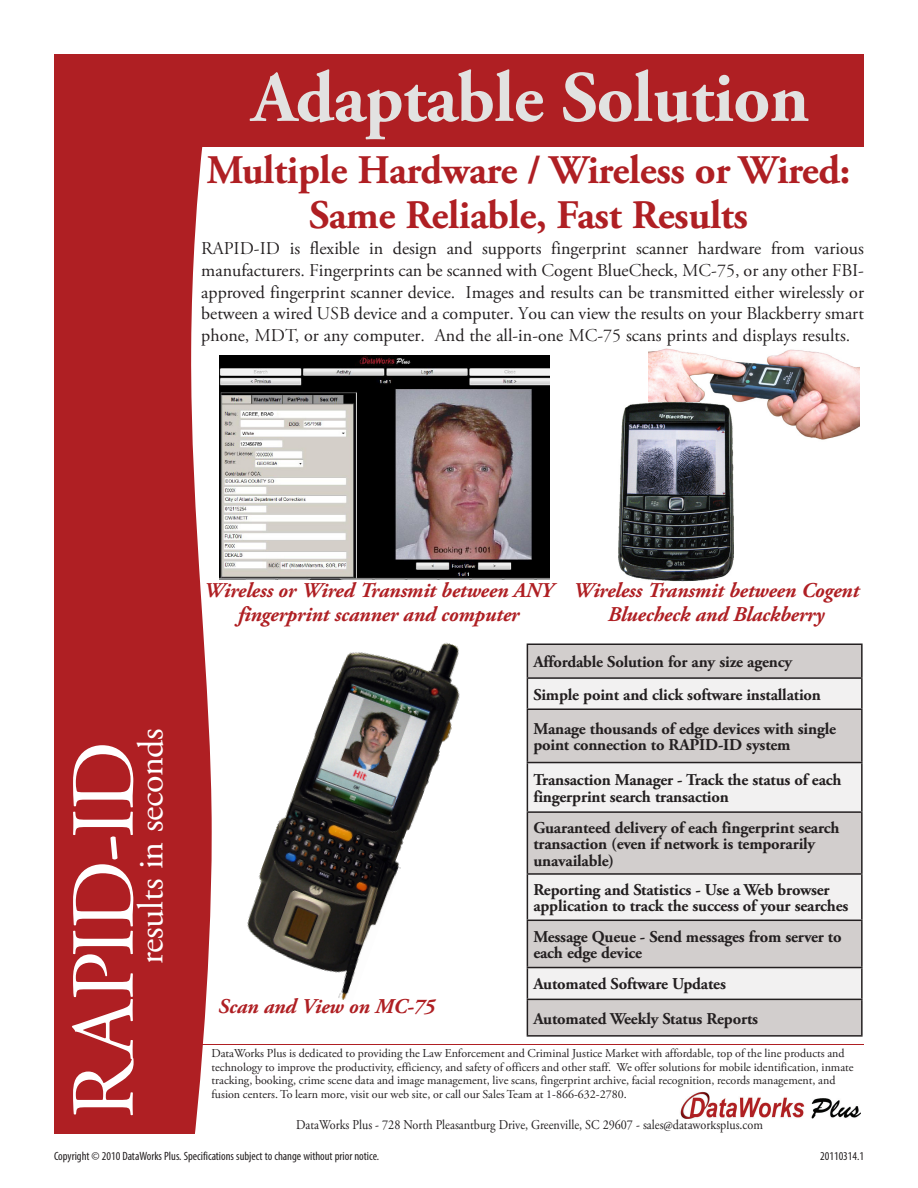
<style>
.page{position:relative;width:918px;height:1188px;background:#fff}
.page>*{position:absolute;margin:0;border:0;box-sizing:border-box;transform-origin:0 0}
.Photo_head{font:89.85px "Adobe Garamond Pro";color:#fff}
.Head_main{font:700 72px "Adobe Garamond Pro";letter-spacing:-.01em;color:#e2e2e1}
.Head_main-2{font:700 40.5px/45px "Adobe Garamond Pro";letter-spacing:-.01em;color:#af1f23;text-align:center}
.Head_main-3{font:36px "Adobe Garamond Pro";letter-spacing:-.01em;color:#fff}
.Head_main-4{font:italic 700 21px/24px "Adobe Garamond Pro";letter-spacing:-.01em;color:#af1f23;text-align:center}
.Body{font:18px/21.6px "Adobe Garamond Pro";color:#231f20;text-align:justify}
.Headline_level_2{font:700 16.5px/16.5px "Adobe Garamond Pro";letter-spacing:-.01em;color:#231f20}
.t1{font:13.5px "Adobe Garamond Pro";color:#231f20;scale:.9 1}
.t2{font:12px/13.5px "Adobe Garamond Pro";color:#231f20}
.Footer_left{font:condensed 12px "Myriad Pro";color:#231f20}
</style>
<div class="page">
<hr style="left:168px;top:1044px;width:696px;height:1px;background:#af1f23">
<div style="left:54px;top:54px;width:158px;height:1080px;background:#af1f23"></div>
<img style="left:680px;top:1091px;width:181px;height:28px">
<div style="left:188px;top:54px;width:676px;height:93px;background:#af1f23"></div>
<img style="left:220px;top:356px;width:330px;height:223px">
<img style="left:648px;top:348px;width:212px;height:92px">
<img style="left:618px;top:402px;width:115px;height:180px">
<img style="left:247px;top:642px;width:213px;height:358px">
<div style="left:528px;top:645px;width:333px;height:390px;background:#d2cecd"></div>
<svg style="left:528px;top:679px;width:333px;height:320px;fill:#d2cecd"></svg>
<hr style="left:527px;top:644px;width:336px;height:1px;background:#231f20">
<hr style="left:527px;top:645px;width:1px;height:32px;background:#231f20">
<hr style="left:861px;top:645px;width:2px;height:32px;background:#231f20">
<hr style="left:527px;top:677px;width:336px;height:2px;background:#231f20">
<svg style="left:527px;top:679px;width:1px;height:29px"></svg>
<hr style="left:861px;top:679px;width:2px;height:29px;background:#231f20">
<hr style="left:527px;top:708px;width:336px;height:2px;background:#231f20">
<hr style="left:527px;top:710px;width:1px;height:52px;background:#231f20">
<hr style="left:861px;top:710px;width:2px;height:52px;background:#231f20">
<hr style="left:527px;top:762px;width:336px;height:1px;background:#231f20">
<hr style="left:527px;top:763px;width:1px;height:48px;background:#231f20">
<hr style="left:861px;top:763px;width:2px;height:48px;background:#231f20">
<hr style="left:527px;top:811px;width:336px;height:2px;background:#231f20">
<hr style="left:527px;top:813px;width:1px;height:60px;background:#231f20">
<hr style="left:861px;top:813px;width:2px;height:60px;background:#231f20">
<hr style="left:527px;top:873px;width:336px;height:2px;background:#231f20">
<hr style="left:527px;top:875px;width:1px;height:45px;background:#231f20">
<hr style="left:861px;top:875px;width:2px;height:45px;background:#231f20">
<hr style="left:527px;top:920px;width:336px;height:1px;background:#231f20">
<hr style="left:527px;top:921px;width:1px;height:46px;background:#231f20">
<hr style="left:861px;top:921px;width:2px;height:46px;background:#231f20">
<hr style="left:527px;top:967px;width:336px;height:1px;background:#231f20">
<hr style="left:527px;top:968px;width:1px;height:31px;background:#231f20">
<hr style="left:861px;top:968px;width:2px;height:31px;background:#231f20">
<hr style="left:527px;top:999px;width:336px;height:1px;background:#231f20">
<hr style="left:527px;top:1000px;width:1px;height:35px;background:#231f20">
<hr style="left:861px;top:1000px;width:2px;height:35px;background:#231f20">
<hr style="left:527px;top:1035px;width:336px;height:2px;background:#231f20">
<p class="Head_main" style="left:252px;top:56px;width:559px">Adaptable Solution</p>
<p class="Head_main-2" style="left:207px;top:148px;width:645px">Multiple Hardware / Wireless or Wired:<br>Same Reliable, Fast Results</p>
<p class="Body" style="left:201px;top:239px;width:664px">RAPID-ID is flexible in design and supports fingerprint scanner hardware from various manufacturers. Fingerprints can be scanned with Cogent BlueCheck, MC-75, or any other FBI&shy;approved fingerprint scanner device. Images and results can be transmitted either wirelessly or between a wired USB device and a computer. You can view the results on your Blackberry smart phone, MDT, or any computer. And the all-in-one MC-75 scans prints and displays results.</p>
<p class="Head_main-3" style="left:130px;top:964px;width:237px;rotate:-90deg">results in seconds</p>
<p class="Photo_head" style="left:50px;top:1119px;width:379px;rotate:-90deg">RAPID-ID</p>
<p class="Head_main-4" style="left:204px;top:579px;width:351px">Wireless or Wired Transmit between ANY fingerprint scanner and computer</p>
<p class="Head_main-4" style="left:573px;top:579px;width:288px">Wireless Transmit between Cogent<br>Bluecheck and Blackberry</p>
<p class="Head_main-4" style="left:218px;top:995px;width:219px">Scan and View on MC-75</p>
<p class="Headline_level_2" style="left:533px;top:654px;width:260px">Affordable Solution for any size agency</p>
<p class="Headline_level_2" style="left:533px;top:686px;width:289px">Simple point and click software installation</p>
<p class="Headline_level_2" style="left:533px;top:720px;width:304px">Manage thousands of edge devices with single point connection to RAPID-ID system</p>
<p class="Headline_level_2" style="left:533px;top:772px;width:310px">Transaction Manager - Track the status of each fingerprint search transaction</p>
<p class="Headline_level_2" style="left:533px;top:819px;width:308px">Guaranteed delivery of each fingerprint search transaction (even if network is temporarily unavailable)</p>
<p class="Headline_level_2" style="left:533px;top:882px;width:316px">Reporting and Statistics - Use a Web browser application to track the success of your searches</p>
<p class="Headline_level_2" style="left:533px;top:928px;width:310px">Message Queue - Send messages from server to each edge device</p>
<p class="Headline_level_2" style="left:533px;top:976px;width:194px">Automated Software Updates</p>
<p class="Headline_level_2" style="left:533px;top:1010px;width:226px">Automated Weekly Status Reports</p>
<p class="t2" style="left:212px;top:1047px;width:644px">DataWorks Plus is dedicated to providing the Law Enforcement and Criminal Justice Market with affordable, top of the line products and technology to improve the productivity, efficiency, and safety of officers and other staff. We offer solutions for mobile identification, inmate tracking, booking, crime scene data and image management, live scans, fingerprint archive, facial recognition, records management, and fusion centers. To learn more, visit our web site, or call our Sales Team at 1-866-632-2780.</p>
<p class="t1" style="left:296px;top:1117px;width:520px">DataWorks Plus - 728 North Pleasantburg Drive, Greenville, SC 29607 - sales@dataworksplus.com</p>
<p class="Footer_left" style="left:54px;top:1149px;width:327px">Copyright © 2010 DataWorks Plus. Specifications subject to change without prior notice.</p>
<p class="Footer_left" style="left:820px;top:1149px;width:45px">20110314.1</p>
</div>
